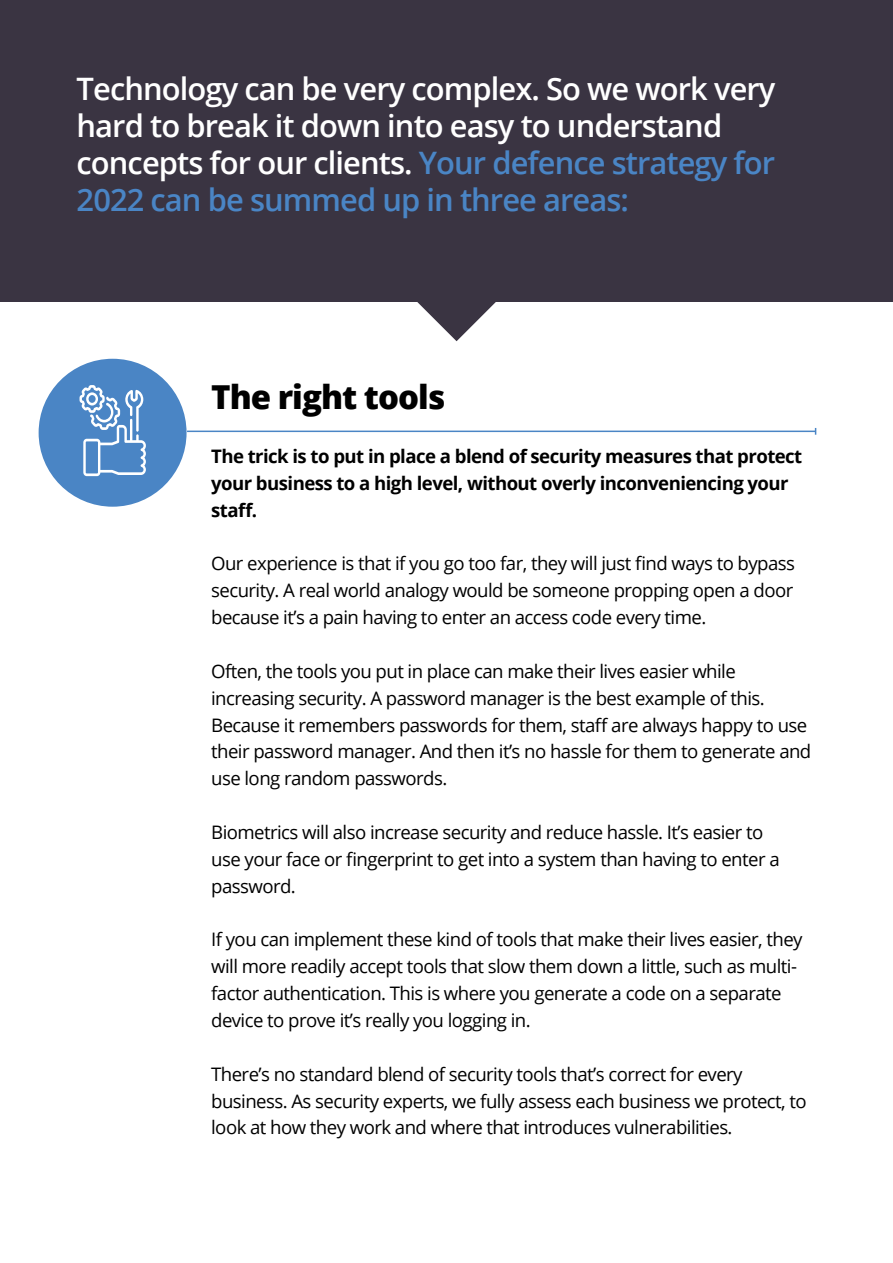
<style>
.page{position:relative;width:893px;height:1263px;background:#fff}
.page>*{position:absolute;margin:0;border:0;box-sizing:border-box;transform-origin:0 0}
.t1{font:800 33px "Open Sans";letter-spacing:-.03em;color:#000}
.t2{font:600 30.9px/37px "Open Sans";letter-spacing:-.03em;color:#fff}
.t3{font:18.6px/26.8px "Open Sans";letter-spacing:-.03em;color:#000}
.t4{font:700 18.6px/26.8px "Open Sans";letter-spacing:-.03em;color:#000}
.s1{color:#4a85c5}
</style>
<div class="page">
<div style="left:39px;top:359px;width:148px;height:148px;background:#4a85c5;border-radius:50%"></div>
<div style="left:0;top:0;width:893px;height:302px;background:#3a3442"></div>
<svg style="left:417px;top:302px;width:79px;height:39px"></svg>
<svg style="left:80px;top:385px;width:66px;height:91px"></svg>
<hr style="left:187px;top:431px;width:629px;height:1px;background:#4a85c5">
<h2 class="t2" style="left:77px;top:70px;width:700px">Technology can be very complex. So we work very hard to break it down into easy to understand concepts for our clients. <span class="s1">Your defence strategy for 2022 can be summed up in three areas:</span></h2>
<h1 class="t1" style="left:211px;top:372px;width:236px">The right tools</h1>
<p class="t4" style="left:211px;top:442px;width:593px">The trick is to put in place a blend of security measures that protect your business to a high level, without overly inconveniencing your staff.</p>
<p class="t3" style="left:211px;top:550px;width:585px;text-align:justify">Our experience is that if you go too far, they will just find ways to bypass security. A real world analogy would be someone propping open a door because it’s a pain having to enter an access code every time.</p>
<p class="t3" style="left:211px;top:657px;width:602px">Often, the tools you put in place can make their lives easier while increasing security. A password manager is the best example of this.<br>Because it remembers passwords for them, staff are always happy to use their password manager. And then it’s no hassle for them to generate and use long random passwords.</p>
<p class="t3" style="left:211px;top:818px;width:570px">Biometrics will also increase security and reduce hassle. It’s easier to use your face or fingerprint to get into a system than having to enter a password.</p>
<p class="t3" style="left:211px;top:926px;width:593px">If you can implement these kind of tools that make their lives easier, they will more readily accept tools that slow them down a little, such as multi&shy;factor authentication. This is where you generate a code on a separate device to prove it’s really you logging in.</p>
<p class="t3" style="left:211px;top:1060px;width:597px">There’s no standard blend of security tools that’s correct for every business. As security experts, we fully assess each business we protect, to look at how they work and where that introduces vulnerabilities.</p>
</div>
